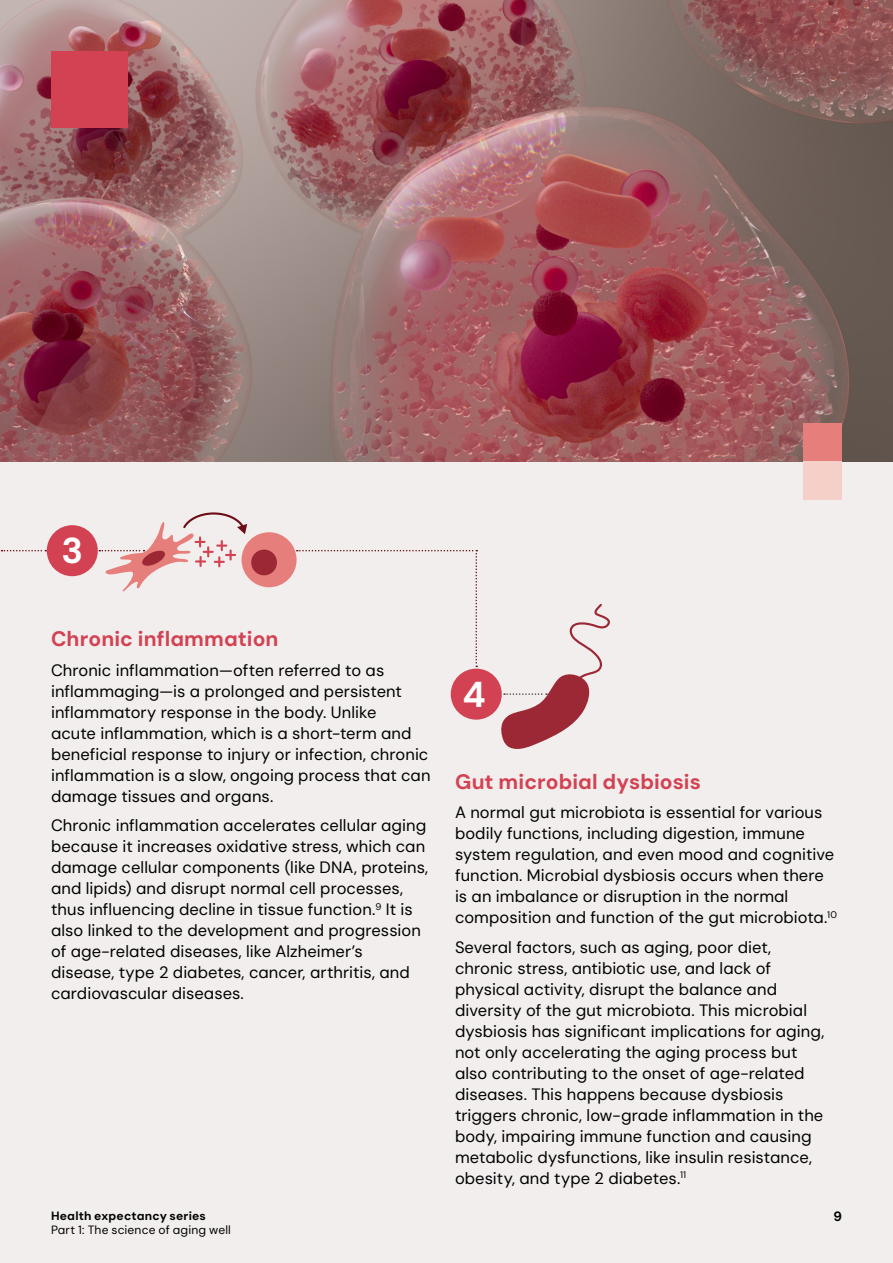
<style>
.page{position:relative;width:893px;height:1263px;background:#fff}
.page>*{position:absolute;margin:0;border:0;box-sizing:border-box;transform-origin:0 0}
.t1{font:700 36px "DM Sans";color:#fff}
.t2{font:700 21px "DM Sans";letter-spacing:.005em;color:#d34252}
.t3{font:16.5px/21px "DM Sans";letter-spacing:.005em;color:#000}
.t4{font:700 13.5px "DM Sans";color:#000}
.t5{font:12px "DM Sans";letter-spacing:.015em;color:#000}
.t6{font:700 12px "DM Sans";letter-spacing:.015em;color:#000}
</style>
<div class="page">
<div style="left:0;top:461px;width:893px;height:802px;background:#f2eeed"></div>
<img style="left:0;top:0;width:893px;height:461px">
<svg style="left:2px;top:550px;width:44px;height:1px"></svg>
<div style="left:47px;top:525px;width:51px;height:51px;background:#d34252;border-radius:50%"></div>
<div style="left:451px;top:669px;width:51px;height:51px;background:#d34252;border-radius:50%"></div>
<svg style="left:297px;top:550px;width:180px;height:117px"></svg>
<div style="left:242px;top:532px;width:55px;height:55px;background:#e67f7c;border-radius:50%"></div>
<div style="left:251px;top:549px;width:26px;height:26px;background:#9d2835;border-radius:50%"></div>
<svg style="left:99px;top:512px;width:148px;height:79px"></svg>
<svg style="left:501px;top:604px;width:109px;height:145px"></svg>
<div style="left:51px;top:51px;width:77px;height:77px;background:#d34252"></div>
<div style="left:804px;top:423px;width:38px;height:38px;background:#e67f7c"></div>
<div style="left:804px;top:461px;width:38px;height:39px;background:#f5d0c9"></div>
<h1 class="t1" style="left:61px;top:528px;width:23px">3</h1>
<p class="t2" style="left:51px;top:626px;width:229px">Chronic inflammation</p>
<p class="t3" style="left:51px;top:659px;width:381px">Chronic inflammation—often referred to as inflammaging—is a prolonged and persistent inflammatory response in the body. Unlike<br>acute inflammation, which is a short-term and beneficial response to injury or infection, chronic inflammation is a slow, ongoing process that can damage tissues and organs.</p>
<p class="t3" style="left:51px;top:815px;width:379px">Chronic inflammation accelerates cellular aging because it increases oxidative stress, which can damage cellular components (like DNA, proteins, and lipids) and disrupt normal cell processes, thus influencing decline in tissue function.<sup>9</sup> It is also linked to the development and progression of age-related diseases, like Alzheimer’s disease, type 2 diabetes, cancer, arthritis, and cardiovascular diseases.</p>
<p class="t6" style="left:51px;top:1208px;width:157px">Health expectancy series</p>
<p class="t5" style="left:51px;top:1222px;width:181px">Part 1: The science of aging well</p>
<h1 class="t1" style="left:462px;top:671px;width:25px">4</h1>
<p class="t2" style="left:455px;top:768px;width:248px">Gut microbial dysbiosis</p>
<p class="t3" style="left:455px;top:802px;width:383px">A normal gut microbiota is essential for various bodily functions, including digestion, immune system regulation, and even mood and cognitive function. Microbial dysbiosis occurs when there is an imbalance or disruption in the normal composition and function of the gut microbiota.<sup>10</sup></p>
<p class="t3" style="left:455px;top:936px;width:371px">Several factors, such as aging, poor diet, chronic stress, antibiotic use, and lack of physical activity, disrupt the balance and diversity of the gut microbiota. This microbial dysbiosis has significant implications for aging, not only accelerating the aging process but also contributing to the onset of age-related diseases. This happens because dysbiosis triggers chronic, low-grade inflammation in the body, impairing immune function and causing metabolic dysfunctions, like insulin resistance, obesity, and type 2 diabetes.<sup>11</sup></p>
<p class="t4" style="left:833px;top:1208px;width:10px">9</p>
</div>
